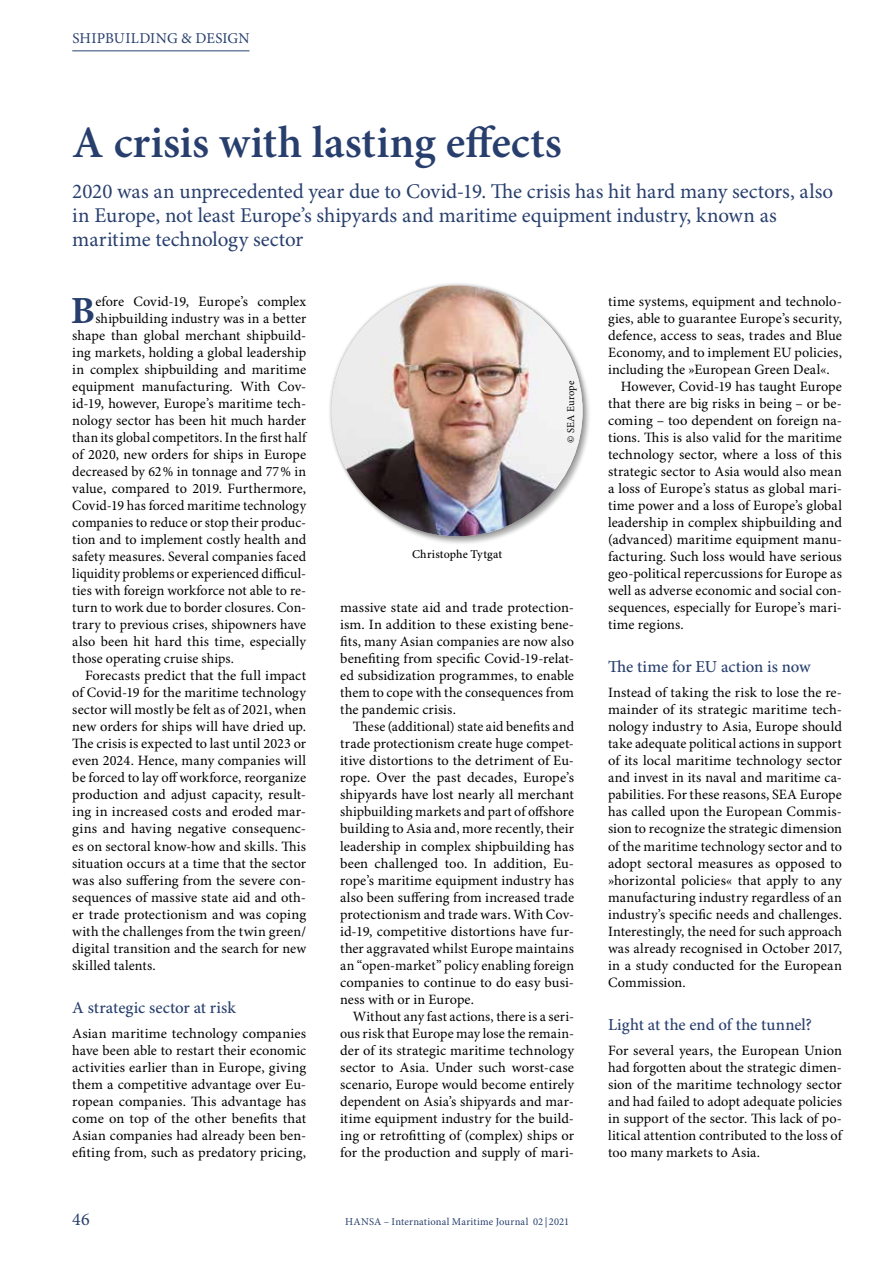
<style>
.page{position:relative;width:893px;height:1263px;background:#fff}
.page>*{position:absolute;margin:0;border:0;box-sizing:border-box;transform-origin:0 0}
.Headline{font:600 45px "Minion Pro";letter-spacing:-.005em;color:#283f6e}
.Lauftext_Initial{font:700 38.4px "Minion Pro";color:#283f6e}
.Vorspann{font:21px/24px "Minion Pro";color:#283f6e}
.t1{font:18px "Minion Pro";color:#283f6e}
.Zwischenhead{font:500 16.8px "Minion Pro";color:#283f6e}
.t2{font:15px "Minion Pro";letter-spacing:.025em;color:#283f6e}
.Lauftext_Einzug{font:14.25px/17px "Minion Pro";letter-spacing:.005em;color:#000;text-align:justify}
.Lauftext{font:14.25px/17px "Minion Pro";letter-spacing:.005em;color:#000;text-align:justify}
.Lauftext_Initial-2{font:14.25px "Minion Pro";letter-spacing:.005em;color:#000}
.Lauftext_Initial-3{font:14.25px "Minion Pro";letter-spacing:.005em;color:#000;scale:.96 1}
.BU{font:500 12px "Minion Pro";letter-spacing:.01em;color:#000}
.t3{font:10.5px "Minion Pro";letter-spacing:.015em;color:#283f6e}
.Credit{font:10.5px "Minion Pro";letter-spacing:.02em;color:#000}
</style>
<div class="page">
<hr style="left:72px;top:51px;width:178px;height:1px;background:#2a426f">
<div style="left:331px;top:285px;width:260px;height:260px;background:#000;opacity:.3"></div>
<div style="left:328px;top:282px;width:258px;height:258px;background:#000;opacity:.3"></div>
<img style="left:332px;top:285px;width:251px;height:251px;border-radius:125px">
<p class="t2" style="left:72px;top:29px;width:35px">Shipbu</p>
<p class="t2" style="left:125px;top:29px;width:114px">ilding &amp; Design</p>
<p class="Headline" style="left:72px;top:116px;width:491px">A crisis with lasting effects</p>
<p class="Vorspann" style="left:72px;top:180px;width:762px">2020 was an unprecedented year due to Covid-19. The crisis has hit hard many sectors, also in Europe, not least Europe’s shipyards and maritime equipment industry, known as maritime technology sector</p>
<p class="Lauftext_Initial" style="left:71px;top:288px;width:26px">B</p>
<p class="Lauftext_Initial-2" style="left:95px;top:293px;width:212px">efore Covid-19, Europe’s complex</p>
<p class="Lauftext_Initial-2" style="left:95px;top:310px;width:212px">shipbuilding industry was in a better</p>
<p class="Lauftext_Initial-2" style="left:72px;top:327px;width:235px">shape than global merchant shipbuild-</p>
<p class="Lauftext_Initial-2" style="left:72px;top:344px;width:235px">ing markets, holding a global leadership</p>
<p class="Lauftext_Initial-2" style="left:72px;top:361px;width:235px">in complex shipbuilding and maritime</p>
<p class="Lauftext_Initial-2" style="left:72px;top:378px;width:235px">equipment manufacturing. With Cov-</p>
<p class="Lauftext_Initial-2" style="left:72px;top:395px;width:235px">id-19, however, Europe’s maritime tech-</p>
<p class="Lauftext_Initial-2" style="left:72px;top:412px;width:235px">nology sector has been hit much harder</p>
<p class="Lauftext_Initial-3" style="left:72px;top:429px;width:245px">than its global competitors. In the first half</p>
<p class="Lauftext_Initial-2" style="left:72px;top:446px;width:235px">of 2020, new orders for ships in Europe</p>
<p class="Lauftext_Initial-2" style="left:72px;top:463px;width:235px">decreased by 62% in tonnage and 77% in</p>
<p class="Lauftext_Initial-2" style="left:72px;top:480px;width:235px">value, compared to 2019. Furthermore,</p>
<p class="Lauftext_Initial-2" style="left:72px;top:497px;width:235px">Covid-19 has forced maritime technology</p>
<p class="Lauftext_Initial-2" style="left:72px;top:514px;width:235px">companies to reduce or stop their produc-</p>
<p class="Lauftext_Initial-2" style="left:72px;top:531px;width:235px">tion and to implement costly health and</p>
<p class="Lauftext_Initial-2" style="left:72px;top:548px;width:235px">safety measures. Several companies faced</p>
<p class="Lauftext_Initial-3" style="left:72px;top:565px;width:245px">liquidity problems or experienced difficul-</p>
<p class="Lauftext_Initial-2" style="left:72px;top:582px;width:235px">ties with foreign workforce not able to re-</p>
<p class="Lauftext_Initial-2" style="left:72px;top:599px;width:235px">turn to work due to border closures. Con-</p>
<p class="Lauftext_Initial-2" style="left:72px;top:616px;width:235px">trary to previous crises, shipowners have</p>
<p class="Lauftext_Initial-2" style="left:72px;top:633px;width:235px">also been hit hard this time, especially</p>
<p class="Lauftext_Initial-2" style="left:72px;top:650px;width:163px">those operating cruise ships.</p>
<p class="Lauftext_Einzug" style="left:72px;top:668px;width:235px;text-indent:13px">Forecasts predict that the full impact of Covid-19 for the maritime technology sector will mostly be felt as of 2021, when new orders for ships will have dried up.<br>The crisis is expected to last until 2023 or even 2024. Hence, many companies will be forced to lay off workforce, reorganize production and adjust capacity, result&shy;ing in increased costs and eroded mar&shy;gins and having negative consequenc&shy;es on sectoral know-how and skills. This situation occurs at a time that the sector was also suffering from the severe con&shy;sequences of massive state aid and oth&shy;er trade protectionism and was coping with the challenges from the twin green/ digital transition and the search for new skilled talents.</p>
<p class="Zwischenhead" style="left:72px;top:997px;width:165px">A strategic sector at risk</p>
<p class="Lauftext" style="left:72px;top:1025px;width:235px">Asian maritime technology companies have been able to restart their economic activities earlier than in Europe, giving them a competitive advantage over Eu&shy;ropean companies. This advantage has come on top of the other benefits that Asian companies had already been ben&shy;efiting from, such as predatory pricing,</p>
<p class="BU" style="left:412px;top:547px;width:92px">Christophe Tytgat</p>
<p class="Credit" style="left:564px;top:443px;width:64px;rotate:-90deg">© SEA Europe</p>
<p class="Lauftext" style="left:340px;top:600px;width:235px">massive state aid and trade protection&shy;ism. In addition to these existing bene&shy;fits, many Asian companies are now also benefiting from specific Covid-19-relat&shy;ed subsidization programmes, to enable them to cope with the consequences from the pandemic crisis.</p>
<p class="Lauftext_Einzug" style="left:340px;top:719px;width:235px;text-indent:13px">These (additional) state aid benefits and trade protectionism create huge compet&shy;itive distortions to the detriment of Eu&shy;rope. Over the past decades, Europe’s shipyards have lost nearly all merchant shipbuilding markets and part of offshore building to Asia and, more recently, their leadership in complex shipbuilding has been challenged too. In addition, Eu&shy;rope’s maritime equipment industry has also been suffering from increased trade protectionism and trade wars. With Cov&shy;id-19, competitive distortions have fur&shy;ther aggravated whilst Europe maintains an “open-market” policy enabling foreign companies to continue to do easy busi&shy;ness with or in Europe.</p>
<p class="Lauftext_Einzug" style="left:340px;top:1008px;width:235px;text-indent:13px">Without any fast actions, there is a seri&shy;ous risk that Europe may lose the remain&shy;der of its strategic maritime technology sector to Asia. Under such worst-case scenario, Europe would become entirely dependent on Asia’s shipyards and mar&shy;itime equipment industry for the build&shy;ing or retrofitting of (complex) ships or for the production and supply of mari-</p>
<p class="t1" style="left:72px;top:1208px;width:19px">46</p>
<p class="t3" style="left:345px;top:1215px;width:225px">HANSA – International Maritime Journal 02 |2021</p>
<p class="Lauftext_Einzug" style="left:608px;top:294px;width:235px">time systems, equipment and technolo&shy;gies, able to guarantee Europe’s security, defence, access to seas, trades and Blue Economy, and to implement EU policies, including the »European Green Deal«.</p>
<p class="Lauftext_Einzug" style="left:608px;top:379px;width:235px;text-indent:13px">However, Covid-19 has taught Europe that there are big risks in being – or be&shy;coming – too dependent on foreign na&shy;tions. This is also valid for the maritime technology sector, where a loss of this strategic sector to Asia would also mean a loss of Europe’s status as global mari&shy;time power and a loss of Europe’s global leadership in complex shipbuilding and (advanced) maritime equipment manu&shy;facturing. Such loss would have serious geo-political repercussions for Europe as well as adverse economic and social con&shy;sequences, especially for Europe’s mari&shy;time regions.</p>
<p class="Zwischenhead" style="left:608px;top:657px;width:204px">The time for EU action is now</p>
<p class="Lauftext" style="left:608px;top:685px;width:235px">Instead of taking the risk to lose the re&shy;mainder of its strategic maritime tech&shy;nology industry to Asia, Europe should take adequate political actions in support of its local maritime technology sector and invest in its naval and maritime ca&shy;pabilities. For these reasons, SEA Europe has called upon the European Commis&shy;sion to recognize the strategic dimension of the maritime technology sector and to adopt sectoral measures as opposed to »horizontal policies« that apply to any manufacturing industry regardless of an industry’s specific needs and challenges.<br>Interestingly, the need for such approach was already recognised in October 2017, in a study conducted for the European Commission.</p>
<p class="Zwischenhead" style="left:608px;top:1014px;width:205px">Light at the end of the tunnel?</p>
<p class="Lauftext" style="left:608px;top:1042px;width:235px">For several years, the European Union had forgotten about the strategic dimen&shy;sion of the maritime technology sector and had failed to adopt adequate policies in support of the sector. This lack of po&shy;litical attention contributed to the loss of too many markets to Asia.</p>
</div>
